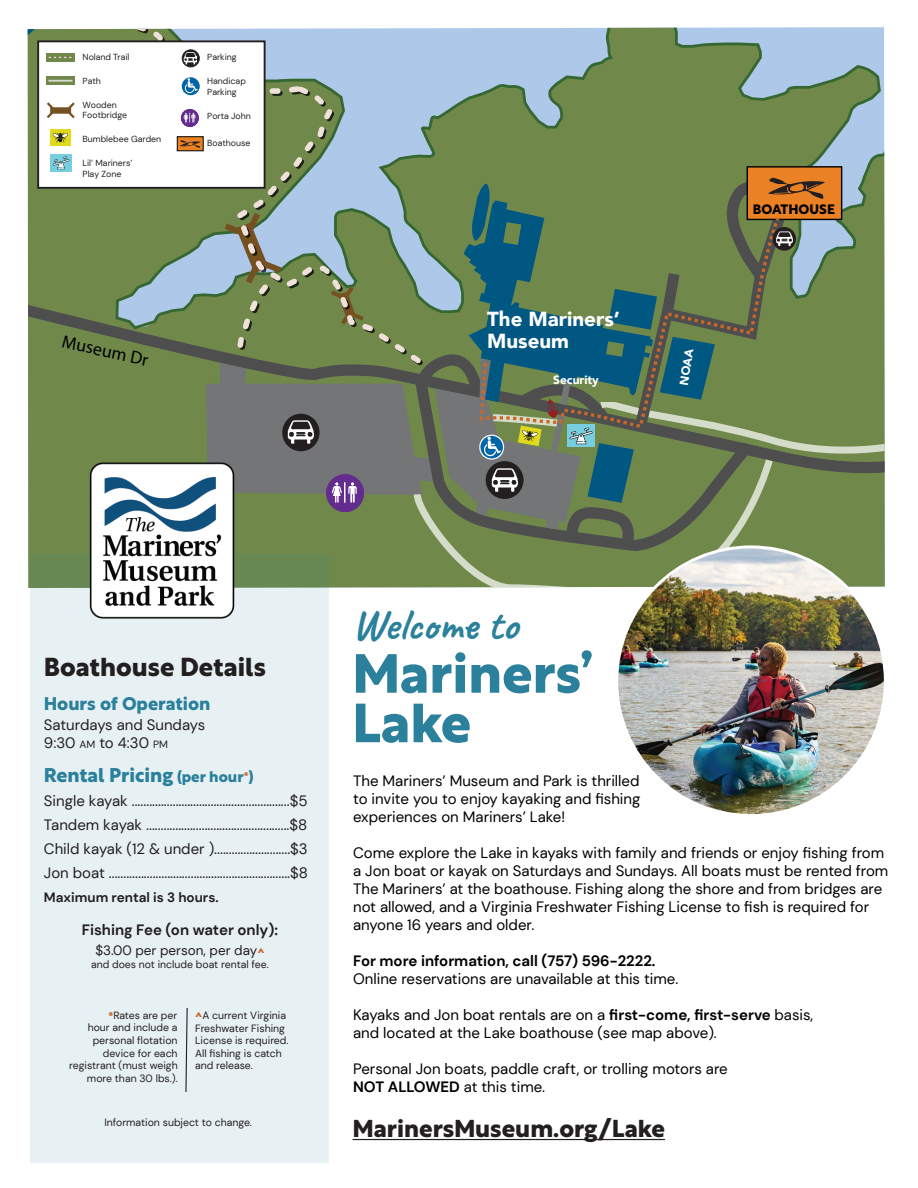
<style>
.page{position:relative;width:918px;height:1188px;background:#fff}
.page>*{position:absolute;margin:0;border:0;box-sizing:border-box;transform-origin:0 0}
.t1{font:700 54px/49.5px "Rustica";color:#2b809b}
.t2{font:43.5px "Caveat";color:#2b809b}
.t3{font:700 25.5px "Rustica";color:#231f20}
.t4{font:700 24px "Rustica";color:#231f20}
.t5{font:900 20.25px/22px "Avenir";color:#fff}
.t6{font:700 19.5px "Rustica";color:#2b809b}
.t7{font:700 18px "Rustica";color:#2b809b}
.t8{font:18px "Myriad Pro";color:#000}
.t9{font:15px/18px "DM Sans";color:#000}
.t10{font:15px/24px "DM Sans";color:#231f20}
.t11{font:700 15px "DM Sans";color:#000}
.t12{font:700 15px "DM Sans";color:#231f20}
.t13{font:700 13.5px "DM Sans";color:#231f20}
.t14{font:13.5px "DM Sans";color:#231f20}
.t15{font:700 13.35px "Rustica";color:#000}
.t16{font:900 12px "Avenir";color:#fff}
.t17{font:10.5px/12.6px "DM Sans";color:#231f20}
.t18{font:8.85px/11.2px "DM Sans";color:#231f20}
.s1{font-size:10.5px}
.s2{font-size:15px}
.s3{font-size:13.5px;color:#cb6828}
.s4{font-family:"Rustica";font-weight:700;color:#cb6828}
.s5{font-family:"Rustica";font-weight:700;font-size:13.5px;color:#cb6828}
.s6{font-weight:700}
</style>
<div class="page">
<div style="left:28px;top:480px;width:857px;height:108px;background:#70894b"></div>
<svg style="left:28px;top:140px;width:857px;height:340px;background:#718a57"></svg>
<svg style="left:760px;top:215px;width:125px;height:239px;background:#799160"></svg>
<svg style="left:627px;top:176px;width:171px;height:264px;background:#738a57"></svg>
<svg style="left:28px;top:29px;width:857px;height:111px;background:#758f5e"></svg>
<svg style="left:414px;top:459px;width:359px;height:129px;background:#7b915a"></svg>
<svg style="left:107px;top:27px;width:778px;height:70px;background:#99b4b6"></svg>
<svg style="left:266px;top:81px;width:160px;height:103px;background:#90aaa1"></svg>
<svg style="left:206px;top:184px;width:509px;height:373px;background:#718366"></svg>
<div style="left:30px;top:554px;width:299px;height:608px;background:#e7f1f4"></div>
<img style="left:85px;top:456px;width:154px;height:163px">
<div style="left:37px;top:40px;width:229px;height:149px;background:#fff;border:2px solid #231f20"></div>
<div style="left:50px;top:107px;width:21px;height:7px;background:#755020"></div>
<svg style="left:46px;top:102px;width:12px;height:16px"></svg>
<svg style="left:64px;top:102px;width:11px;height:17px"></svg>
<div style="left:182px;top:49px;width:18px;height:18px;background:#231f20;border:1px solid #231f20;border-radius:50%"></div>
<svg style="left:184px;top:52px;width:13px;height:13px"></svg>
<div style="left:181px;top:109px;width:18px;height:18px;background:#652c8f;border-radius:9px"></div>
<svg style="left:184px;top:113px;width:11px;height:10px"></svg>
<div style="left:46px;top:53px;width:29px;height:8px;background:#70894b"></div>
<svg style="left:49px;top:57px;width:23px;height:1px"></svg>
<svg style="left:182px;top:77px;width:18px;height:18px"></svg>
<svg style="left:185px;top:78px;width:13px;height:15px"></svg>
<div style="left:51px;top:129px;width:20px;height:17px;background:#dfda1e"></div>
<svg style="left:53px;top:133px;width:15px;height:10px"></svg>
<svg style="left:46px;top:76px;width:29px;height:9px"></svg>
<hr style="left:48px;top:80px;width:25px;height:2px;background:#fff">
<div style="left:50px;top:154px;width:22px;height:17px;background:#76cede"></div>
<svg style="left:53px;top:156px;width:16px;height:13px"></svg>
<div style="left:177px;top:137px;width:26px;height:14px;background:#ea8124"></div>
<svg style="left:180px;top:140px;width:20px;height:8px"></svg>
<div style="left:747px;top:166px;width:95px;height:54px;background:#ea8124;border:1px solid #000"></div>
<svg style="left:768px;top:177px;width:57px;height:22px"></svg>
<hr style="left:353px;top:1139px;width:312px;height:1px;background:#231f20">
<img style="left:617px;top:547px;width:268px;height:268px;border-radius:132px">
<svg style="left:185px;top:1008px;width:3px;height:84px"></svg>
<svg style="left:480px;top:214px;width:302px;height:213px;background:#51765c"></svg>
<svg style="left:773px;top:227px;width:23px;height:24px"></svg>
<img style="left:775px;top:230px;width:17px;height:18px">
<p class="t18" style="left:83px;top:52px;width:48px">Noland Trail</p>
<p class="t18" style="left:83px;top:75px;width:20px">Path</p>
<p class="t18" style="left:83px;top:100px;width:46px;line-height:10.4px">Wooden<br>Footbridge</p>
<p class="t18" style="left:83px;top:134px;width:80px">Bumblebee Garden</p>
<p class="t18" style="left:83px;top:157px;width:51px">Lil’ Mariners’<br>Play Zone</p>
<p class="t18" style="left:207px;top:52px;width:31px">Parking</p>
<p class="t18" style="left:207px;top:75px;width:40px">Handicap<br>Parking</p>
<p class="t18" style="left:207px;top:111px;width:45px">Porta John</p>
<p class="t18" style="left:207px;top:138px;width:45px">Boathouse</p>
<p class="t8" style="left:65px;top:331px;width:89px;rotate:12deg">Museum Dr</p>
<h3 class="t5" style="left:487px;top:307px;width:134px">The Mariners’<br>Museum</h3>
<p class="t16" style="left:553px;top:369px;width:47px">Security</p>
<p class="t16" style="left:673px;top:384px;width:39px;rotate:-81deg">NOAA</p>
<p class="t15" style="left:753px;top:198px;width:84px">BOATHOUSE</p>
<h3 class="t3" style="left:44px;top:645px;width:224px">Boathouse Details</h3>
<p class="t7" style="left:44px;top:689px;width:168px">Hours of Operation</p>
<p class="t10" style="left:44px;top:716px;width:163px;line-height:18px">Saturdays and Sundays<br>9:30 <span class="s1">AM</span> to 4:30 <span class="s1">PM</span></p>
<h3 class="t6" style="left:44px;top:759px;width:211px">Rental Pricing <span class="s2">(per hour</span><span class="s3">*</span><span class="s2">)</span></h3>
<p class="t10" style="left:44px;top:789px;width:266px;text-align:justify">Single kayak ......................................................$5<br>Tandem kayak .................................................$8<br>Child kayak (12 &amp; under )..........................$3<br>Jon boat ..............................................................$8</p>
<p class="t13" style="left:44px;top:889px;width:176px">Maximum rental is 3 hours.</p>
<p class="t12" style="left:82px;top:921px;width:198px">Fishing Fee (on water only):</p>
<p class="t14" style="left:95px;top:942px;width:171px">$3.00 per person, per day<span class="s4">^</span></p>
<p class="t17" style="left:91px;top:958px;width:179px">and does not include boat rental fee.</p>
<p class="t17" style="left:69px;top:1009px;width:110px;text-align:right"><span class="s5">*</span>Rates are per<br>hour and include a personal flotation device for each registrant (must weigh more than 30 lbs.).</p>
<p class="t17" style="left:195px;top:1009px;width:95px"><span class="s5">^</span>A current Virginia<br>Freshwater Fishing<br>License is required.<br>All fishing is catch and release.</p>
<p class="t17" style="left:105px;top:1116px;width:149px">Information subject to change.</p>
<h2 class="t2" style="left:352px;top:597px;width:167px">Welcome to</h2>
<h1 class="t1" style="left:352px;top:644px;width:242px">Mariners’<br>Lake</h1>
<p class="t9" style="left:353px;top:772px;width:289px;text-align:justify">The Mariners’ Museum and Park is thrilled to invite you to enjoy kayaking and fishing experiences on Mariners’ Lake!</p>
<p class="t9" style="left:353px;top:844px;width:537px">Come explore the Lake in kayaks with family and friends or enjoy fishing from a Jon boat or kayak on Saturdays and Sundays. All boats must be rented from The Mariners’ at the boathouse. Fishing along the shore and from bridges are not allowed, and a Virginia Freshwater Fishing License to fish is required for anyone 16 years and older.</p>
<p class="t11" style="left:353px;top:951px;width:304px">For more information, call (757) 596-2222.</p>
<p class="t9" style="left:353px;top:970px;width:327px">Online reservations are unavailable at this time.</p>
<p class="t9" style="left:353px;top:1006px;width:462px">Kayaks and Jon boat rentals are on a <span class="s6">first-come, first-serve</span> basis, and located at the Lake boathouse (see map above).</p>
<p class="t9" style="left:353px;top:1060px;width:376px">Personal Jon boats, paddle craft, or trolling motors are<br><span class="s6">NOT ALLOWED</span> at this time.</p>
<h3 class="t4" style="left:353px;top:1108px;width:314px">MarinersMuseum.org/Lake</h3>
</div>
